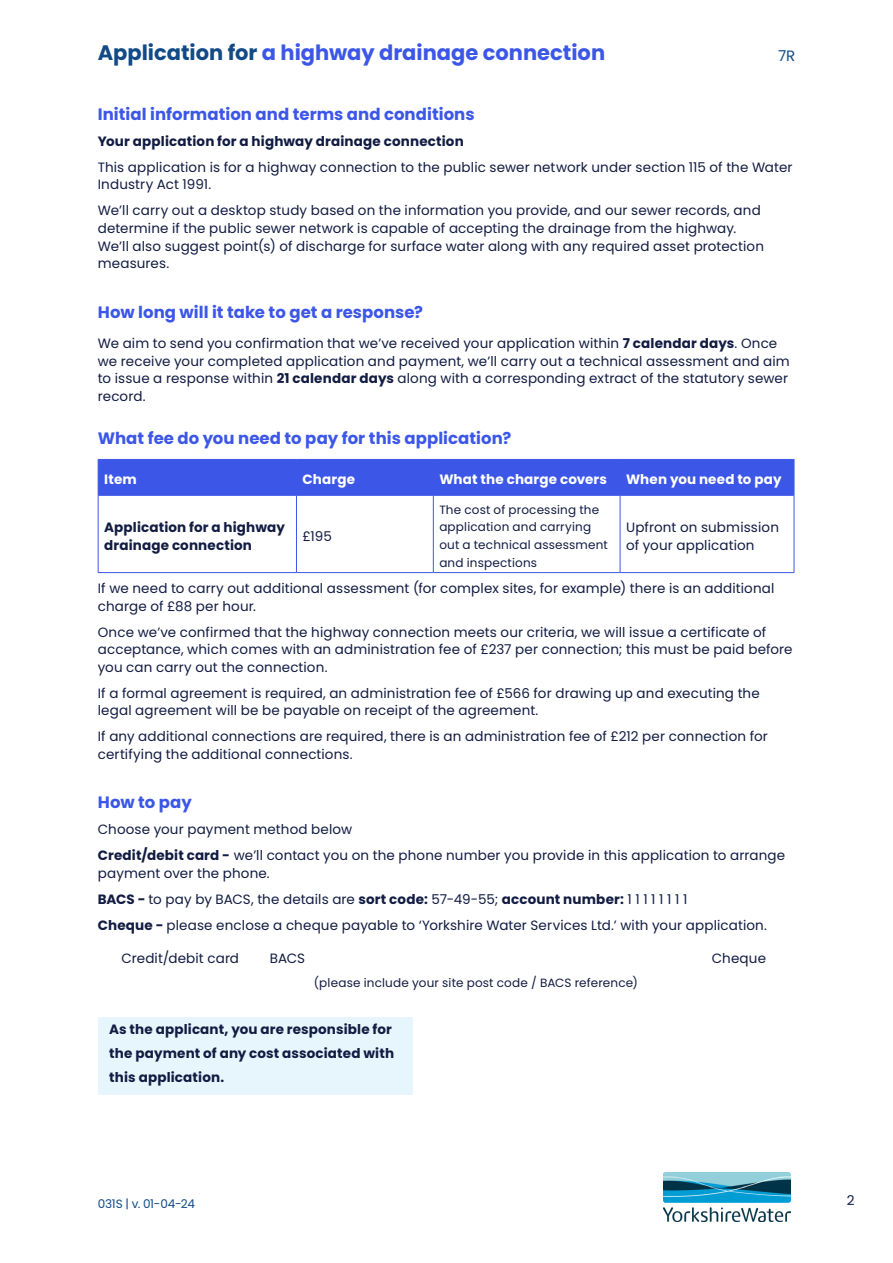
<style>
.page{position:relative;width:893px;height:1263px;background:#fff}
.page>*{position:absolute;margin:0;border:0;box-sizing:border-box;transform-origin:0 0}
.t1{font:700 21px "Poppins";color:#3c57e8}
.t2{font:700 16.5px "Poppins";letter-spacing:.005em;color:#3c57e8}
.t3{font:15px "Poppins";color:#124a87}
.t4{font:13.5px/17.5px "Poppins";letter-spacing:.01em;color:#121c42}
.t5{font:700 13.5px/24px "Poppins";letter-spacing:.01em;color:#121c42}
.t6{font:700 13.5px "Poppins";letter-spacing:.01em;color:#fff}
.t7{font:12px/17.5px "Poppins";letter-spacing:.015em;color:#121c42}
.t8{font:12px "Poppins";letter-spacing:-.02em;color:#124a87}
.s1{color:#124a87}
.s2{font-weight:700}
</style>
<div class="page">
<img style="left:663px;top:1173px;width:127px;height:49px">
<div style="left:98px;top:1017px;width:314px;height:77px;background:#e7f6fd"></div>
<div style="left:99px;top:460px;width:695px;height:35px;background:#3c57e8"></div>
<hr style="left:296px;top:460px;width:1px;height:35px;background:#3c57e8">
<hr style="left:433px;top:460px;width:1px;height:35px;background:#3c57e8">
<hr style="left:620px;top:460px;width:1px;height:35px;background:#3c57e8">
<hr style="left:98px;top:495px;width:198px;height:1px;background:#3c57e8">
<hr style="left:296px;top:495px;width:137px;height:1px;background:#3c57e8">
<hr style="left:296px;top:496px;width:1px;height:76px;background:#3c57e8">
<hr style="left:433px;top:495px;width:187px;height:1px;background:#3c57e8">
<hr style="left:433px;top:496px;width:1px;height:76px;background:#3c57e8">
<hr style="left:620px;top:495px;width:174px;height:1px;background:#3c57e8">
<hr style="left:620px;top:496px;width:1px;height:76px;background:#3c57e8">
<hr style="left:98px;top:459px;width:198px;height:1px;background:#3c57e8">
<hr style="left:98px;top:460px;width:1px;height:35px;background:#3c57e8">
<hr style="left:296px;top:459px;width:137px;height:1px;background:#3c57e8">
<hr style="left:433px;top:459px;width:187px;height:1px;background:#3c57e8">
<hr style="left:620px;top:459px;width:174px;height:1px;background:#3c57e8">
<hr style="left:794px;top:460px;width:1px;height:35px;background:#3c57e8">
<hr style="left:98px;top:496px;width:1px;height:76px;background:#3c57e8">
<hr style="left:794px;top:496px;width:1px;height:76px;background:#3c57e8">
<hr style="left:98px;top:572px;width:198px;height:1px;background:#3c57e8">
<hr style="left:296px;top:572px;width:137px;height:1px;background:#3c57e8">
<hr style="left:433px;top:572px;width:187px;height:1px;background:#3c57e8">
<hr style="left:620px;top:572px;width:174px;height:1px;background:#3c57e8">
<h1 class="t1" style="left:98px;top:40px;width:509px"><span class="s1">Application for</span> a highway drainage connection</h1>
<p class="t3" style="left:778px;top:47px;width:18px">7R</p>
<p class="t2" style="left:98px;top:104px;width:378px">Initial information and terms and conditions</p>
<p class="t5" style="left:98px;top:129px;width:368px">Your application for a highway drainage connection</p>
<p class="t4" style="left:98px;top:158px;width:696px">This application is for a highway connection to the public sewer network under section 115 of the Water<br>Industry Act 1991.</p>
<p class="t4" style="left:98px;top:202px;width:668px">We’ll carry out a desktop study based on the information you provide, and our sewer records, and determine if the public sewer network is capable of accepting the drainage from the highway.<br>We’ll also suggest point(s) of discharge for surface water along with any required asset protection measures.</p>
<p class="t2" style="left:98px;top:302px;width:327px">How long will it take to get a response?</p>
<p class="t4" style="left:98px;top:334px;width:693px">We aim to send you confirmation that we’ve received your application within <span class="s2">7 calendar days</span>. Once we receive your completed application and payment, we’ll carry out a technical assessment and aim to issue a response within <span class="s2">21 calendar days</span> along with a corresponding extract of the statutory sewer record.</p>
<p class="t2" style="left:98px;top:428px;width:415px">What fee do you need to pay for this application?</p>
<p class="t6" style="left:104px;top:472px;width:34px">Item</p>
<p class="t6" style="left:302px;top:472px;width:54px">Charge</p>
<p class="t6" style="left:439px;top:472px;width:169px">What the charge covers</p>
<p class="t6" style="left:626px;top:472px;width:157px">When you need to pay</p>
<p class="t5" style="left:104px;top:519px;width:182px;line-height:17.5px">Application for a highway drainage connection</p>
<p class="t4" style="left:302px;top:528px;width:31px">£195</p>
<p class="t7" style="left:439px;top:501px;width:170px">The cost of processing the application and carrying out a technical assessment and inspections</p>
<p class="t4" style="left:626px;top:519px;width:154px">Upfront on submission of your application</p>
<p class="t4" style="left:98px;top:580px;width:678px">If we need to carry out additional assessment (for complex sites, for example) there is an additional charge of £88 per hour.</p>
<p class="t4" style="left:98px;top:623px;width:696px">Once we’ve confirmed that the highway connection meets our criteria, we will issue a certificate of acceptance, which comes with an administration fee of £237 per connection; this must be paid before you can carry out the connection.</p>
<p class="t4" style="left:98px;top:684px;width:663px">If a formal agreement is required, an administration fee of £566 for drawing up and executing the legal agreement will be be payable on receipt of the agreement.</p>
<p class="t4" style="left:98px;top:728px;width:672px">If any additional connections are required, there is an administration fee of £212 per connection for certifying the additional connections.</p>
<p class="t2" style="left:98px;top:793px;width:96px">How to pay</p>
<p class="t4" style="left:98px;top:817px;width:689px;line-height:26.1px">Choose your payment method below<br><span class="s2">Credit/debit card -</span> we’ll contact you on the phone number you provide in this application to arrange</p>
<p class="t4" style="left:98px;top:860px;width:671px;line-height:26.1px">payment over the phone.<br><span class="s2">BACS -</span> to pay by BACS, the details are <span class="s2">sort code:</span> 57-49-55; <span class="s2">account number:</span> 1 1 1 1 1 1 1 1<br><span class="s2">Cheque -</span> please enclose a cheque payable to ‘Yorkshire Water Services Ltd.’ with your application.</p>
<p class="t4" style="left:121px;top:949px;width:119px">Credit/debit card</p>
<p class="t4" style="left:270px;top:949px;width:37px">BACS</p>
<p class="t4" style="left:712px;top:949px;width:56px">Cheque</p>
<p class="t7" style="left:314px;top:974px;width:326px">(please include your site post code / BACS reference)</p>
<p class="t5" style="left:109px;top:1018px;width:286px">As the applicant, you are responsible for the payment of any cost associated with this application.</p>
<p class="t8" style="left:98px;top:1197px;width:99px">031S | v. 01-04-24</p>
<p class="t4" style="left:847px;top:1191px;width:9px">2</p>
</div>
